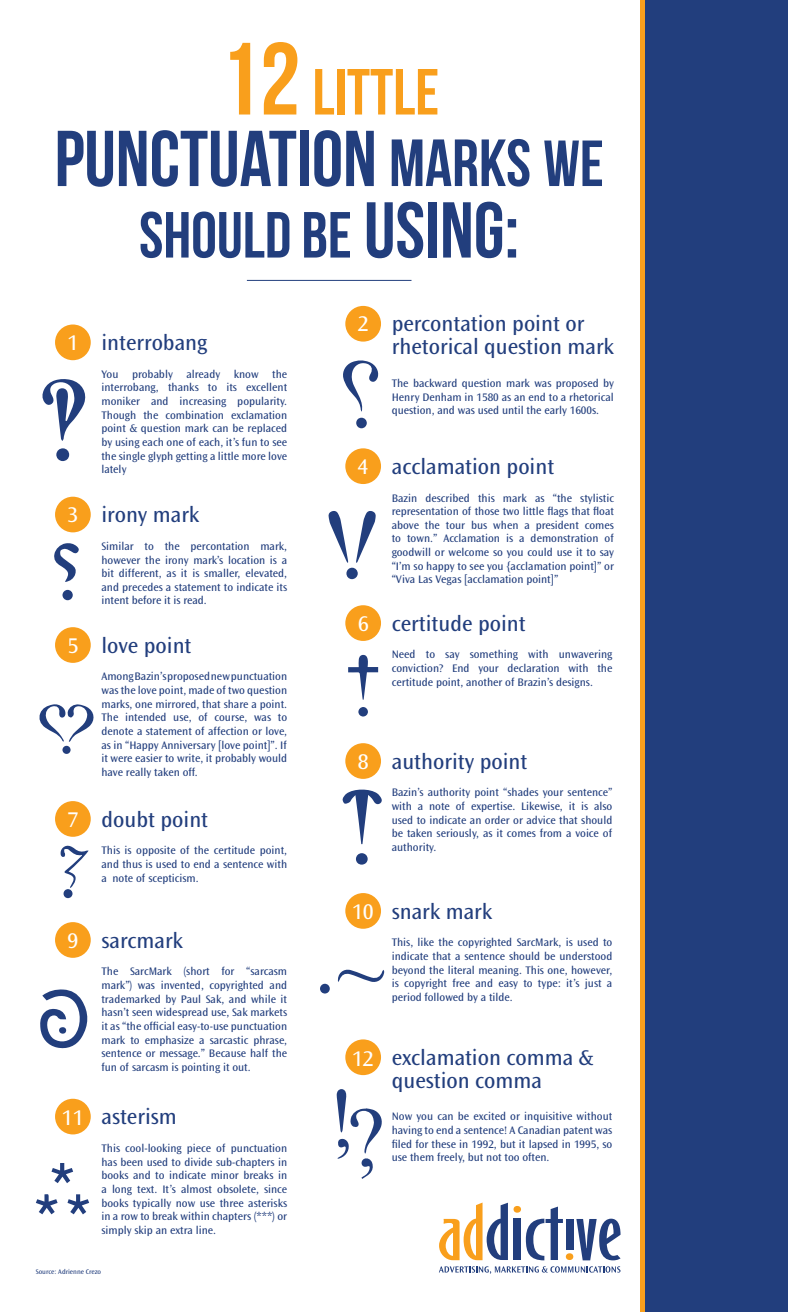
<style>
.page{position:relative;width:788px;height:1313px;background:#fff}
.page>*{position:absolute;margin:0;border:0;box-sizing:border-box;transform-origin:0 0}
.t1{font:78.92px "Bebas Neue";color:#223e7d}
.t2{font:65.01px "Bebas Neue";color:#223e7d}
.t3{font:65.01px "Bebas Neue";color:#f99f1c}
.t4{font:22.14px/22.8px "Ocean Sans";color:#223e7d}
.t5{font:22.14px "Ocean Sans";color:#fff}
.t6{font:11.38px/13.7px "Ocean Sans";color:#223e7d;text-align:justify}
.t7{font:7px "Ocean Sans";color:#223e7d}
.s1{font-size:102.38px}
.s2{font-size:66.5px}
.s3{font-size:65.01px}
.s4{font-size:78.92px}
</style>
<div class="page">
<div style="left:640px;top:0;width:135px;height:1311px;background:#f99f1c"></div>
<div style="left:645px;top:0;width:143px;height:1311px;background:#223e7d"></div>
<div style="left:513px;top:1206px;width:8px;height:6px;background:#f99f1c;border-radius:50%"></div>
<svg style="left:439px;top:1202px;width:69px;height:58px"></svg>
<div style="left:513px;top:1219px;width:8px;height:41px;background:#223e7d"></div>
<svg style="left:526px;top:1206px;width:37px;height:54px"></svg>
<svg style="left:576px;top:1218px;width:44px;height:42px"></svg>
<div style="left:566px;top:1218px;width:7px;height:31px;background:#223e7d"></div>
<div style="left:565px;top:1253px;width:8px;height:7px;background:#f99f1c;border-radius:50%"></div>
<svg style="left:439px;top:1266px;width:181px;height:7px"></svg>
<hr style="left:247px;top:280px;width:164px;height:1px;background:#223e7d">
<div style="left:55px;top:324px;width:36px;height:36px;background:#f99f1c;border-radius:50%"></div>
<div style="left:55px;top:497px;width:36px;height:35px;background:#f99f1c;border-radius:50%"></div>
<div style="left:55px;top:627px;width:36px;height:36px;background:#f99f1c;border-radius:50%"></div>
<div style="left:55px;top:801px;width:36px;height:35px;background:#f99f1c;border-radius:50%"></div>
<div style="left:55px;top:922px;width:36px;height:35px;background:#f99f1c;border-radius:50%"></div>
<div style="left:55px;top:1098px;width:36px;height:36px;background:#f99f1c;border-radius:50%"></div>
<div style="left:345px;top:306px;width:36px;height:35px;background:#f99f1c;border-radius:50%"></div>
<div style="left:345px;top:1039px;width:36px;height:36px;background:#f99f1c;border-radius:50%"></div>
<div style="left:345px;top:448px;width:36px;height:36px;background:#f99f1c;border-radius:50%"></div>
<div style="left:345px;top:605px;width:36px;height:36px;background:#f99f1c;border-radius:50%"></div>
<div style="left:345px;top:743px;width:36px;height:36px;background:#f99f1c;border-radius:50%"></div>
<div style="left:345px;top:893px;width:36px;height:35px;background:#f99f1c;border-radius:50%"></div>
<svg style="left:42px;top:379px;width:44px;height:62px"></svg>
<div style="left:56px;top:448px;width:13px;height:13px;background:#223e7d;border-radius:50%"></div>
<svg style="left:343px;top:360px;width:36px;height:52px"></svg>
<div style="left:356px;top:418px;width:11px;height:10px;background:#223e7d;border-radius:50%"></div>
<svg style="left:54px;top:543px;width:25px;height:39px"></svg>
<div style="left:62px;top:590px;width:11px;height:10px;background:#223e7d;border-radius:50%"></div>
<svg style="left:328px;top:511px;width:20px;height:52px"></svg>
<svg style="left:356px;top:511px;width:20px;height:52px"></svg>
<div style="left:346px;top:567px;width:12px;height:12px;background:#223e7d;border-radius:50%"></div>
<svg style="left:39px;top:704px;width:55px;height:38px"></svg>
<svg style="left:62px;top:745px;width:9px;height:9px"></svg>
<svg style="left:348px;top:655px;width:30px;height:44px"></svg>
<div style="left:358px;top:707px;width:10px;height:9px;background:#223e7d;border-radius:50%"></div>
<svg style="left:342px;top:789px;width:40px;height:55px"></svg>
<div style="left:356px;top:853px;width:11px;height:11px;background:#223e7d;border-radius:50%"></div>
<svg style="left:60px;top:845px;width:29px;height:43px"></svg>
<div style="left:63px;top:889px;width:10px;height:9px;background:#223e7d;border-radius:50%"></div>
<svg style="left:40px;top:989px;width:48px;height:60px"></svg>
<div style="left:59px;top:1027px;width:7px;height:6px;background:#223e7d;border-radius:50%"></div>
<svg style="left:67px;top:1194px;width:22px;height:20px"></svg>
<svg style="left:36px;top:1194px;width:22px;height:20px"></svg>
<svg style="left:51px;top:1163px;width:22px;height:20px"></svg>
<svg style="left:337px;top:969px;width:47px;height:13px"></svg>
<div style="left:320px;top:983px;width:10px;height:10px;background:#223e7d;border-radius:50%"></div>
<svg style="left:336px;top:1089px;width:46px;height:89px"></svg>
<h2 class="t3" style="left:219px;top:56px;width:221px"><span class="s1">12</span> LITTLE</h2>
<h1 class="t1" style="left:55px;top:115px;width:550px">PUNCTUATION <span class="s2">MARKS</span> <span class="s3">WE</span></h1>
<h2 class="t2" style="left:139px;top:199px;width:381px">SHOULD BE <span class="s4">USING:</span></h2>
<h3 class="t5" style="left:67px;top:330px;width:12px">1</h3>
<h3 class="t4" style="left:101px;top:332px;width:107px">interrobang</h3>
<p class="t6" style="left:101px;top:367px;width:187px">You probably already know the interrobang, thanks to its excellent moniker and increasing popularity.<br>Though the combination exclamation point &amp; question mark can be replaced by using each one of each, it’s fun to see the single glyph getting a little more love lately</p>
<h3 class="t5" style="left:67px;top:503px;width:12px">3</h3>
<h3 class="t4" style="left:101px;top:504px;width:99px">irony mark</h3>
<p class="t6" style="left:101px;top:539px;width:187px">Similar to the percontation mark, however the irony mark’s location is a bit different, as it is smaller, elevated, and precedes a statement to indicate its intent before it is read.</p>
<h3 class="t5" style="left:67px;top:633px;width:12px">5</h3>
<h3 class="t4" style="left:101px;top:634px;width:92px">love point</h3>
<p class="t6" style="left:101px;top:670px;width:187px">Among Bazin’s proposed new punctuation was the love point, made of two question marks, one mirrored, that share a point.<br>The intended use, of course, was to denote a statement of affection or love, as in “Happy Anniversary [love point]”. If it were easier to write, it probably would have really taken off.</p>
<h3 class="t5" style="left:67px;top:807px;width:12px">7</h3>
<h3 class="t4" style="left:101px;top:808px;width:108px">doubt point</h3>
<p class="t6" style="left:101px;top:844px;width:187px">This is opposite of the certitude point, and thus is used to end a sentence with a note of scepticism.</p>
<h3 class="t5" style="left:67px;top:928px;width:12px">9</h3>
<h3 class="t4" style="left:101px;top:929px;width:83px">sarcmark</h3>
<p class="t6" style="left:101px;top:965px;width:187px">The SarcMark (short for “sarcasm mark”) was invented, copyrighted and trademarked by Paul Sak, and while it hasn’t seen widespread use, Sak markets it as “the official easy-to-use punctuation mark to emphasize a sarcastic phrase, sentence or message.” Because half the fun of sarcasm is pointing it out.</p>
<h3 class="t5" style="left:62px;top:1105px;width:23px">11</h3>
<h3 class="t4" style="left:101px;top:1106px;width:77px">asterism</h3>
<p class="t6" style="left:101px;top:1141px;width:187px">This cool-looking piece of punctuation has been used to divide sub-chapters in books and to indicate minor breaks in a long text. It’s almost obsolete, since books typically now use three asterisks in a row to break within chapters (***) or simply skip an extra line.</p>
<p class="t7" style="left:36px;top:1267px;width:67px">Source: Adrienne Crezo</p>
<h3 class="t5" style="left:358px;top:312px;width:12px">2</h3>
<h3 class="t4" style="left:391px;top:313px;width:224px">percontation point or rhetorical question mark</h3>
<p class="t6" style="left:391px;top:376px;width:224px">The backward question mark was proposed by Henry Denham in 1580 as an end to a rhetorical question, and was used until the early 1600s.</p>
<h3 class="t5" style="left:358px;top:454px;width:12px">4</h3>
<h3 class="t4" style="left:391px;top:455px;width:164px">acclamation point</h3>
<p class="t6" style="left:391px;top:491px;width:224px">Bazin described this mark as “the stylistic representation of those two little flags that float above the tour bus when a president comes to town.” Acclamation is a demonstration of goodwill or welcome so you could use it to say “I’m so happy to see you {acclamation point]” or “Viva Las Vegas [acclamation point]”</p>
<h3 class="t5" style="left:358px;top:611px;width:12px">6</h3>
<h3 class="t4" style="left:391px;top:612px;width:135px">certitude point</h3>
<p class="t6" style="left:391px;top:648px;width:222px">Need to say something with unwavering conviction? End your declaration with the certitude point, another of Brazin’s designs.</p>
<h3 class="t5" style="left:358px;top:749px;width:12px">8</h3>
<h3 class="t4" style="left:391px;top:750px;width:137px">authority point</h3>
<p class="t6" style="left:391px;top:786px;width:222px">Bazin’s authority point “shades your sentence” with a note of expertise. Likewise, it is also used to indicate an order or advice that should be taken seriously, as it comes from a voice of authority.</p>
<h3 class="t5" style="left:352px;top:899px;width:23px">10</h3>
<h3 class="t5" style="left:352px;top:1046px;width:23px">12</h3>
<h3 class="t4" style="left:391px;top:900px;width:102px">snark mark</h3>
<p class="t6" style="left:391px;top:935px;width:222px">This, like the copyrighted SarcMark, is used to indicate that a sentence should be understood beyond the literal meaning. This one, however, is copyright free and easy to type: it’s just a period followed by a tilde.</p>
<h3 class="t4" style="left:391px;top:1046px;width:203px">exclamation comma &amp; question comma</h3>
<p class="t6" style="left:391px;top:1110px;width:222px">Now you can be excited or inquisitive without having to end a sentence! A Canadian patent was filed for these in 1992, but it lapsed in 1995, so use them freely, but not too often.</p>
</div>
